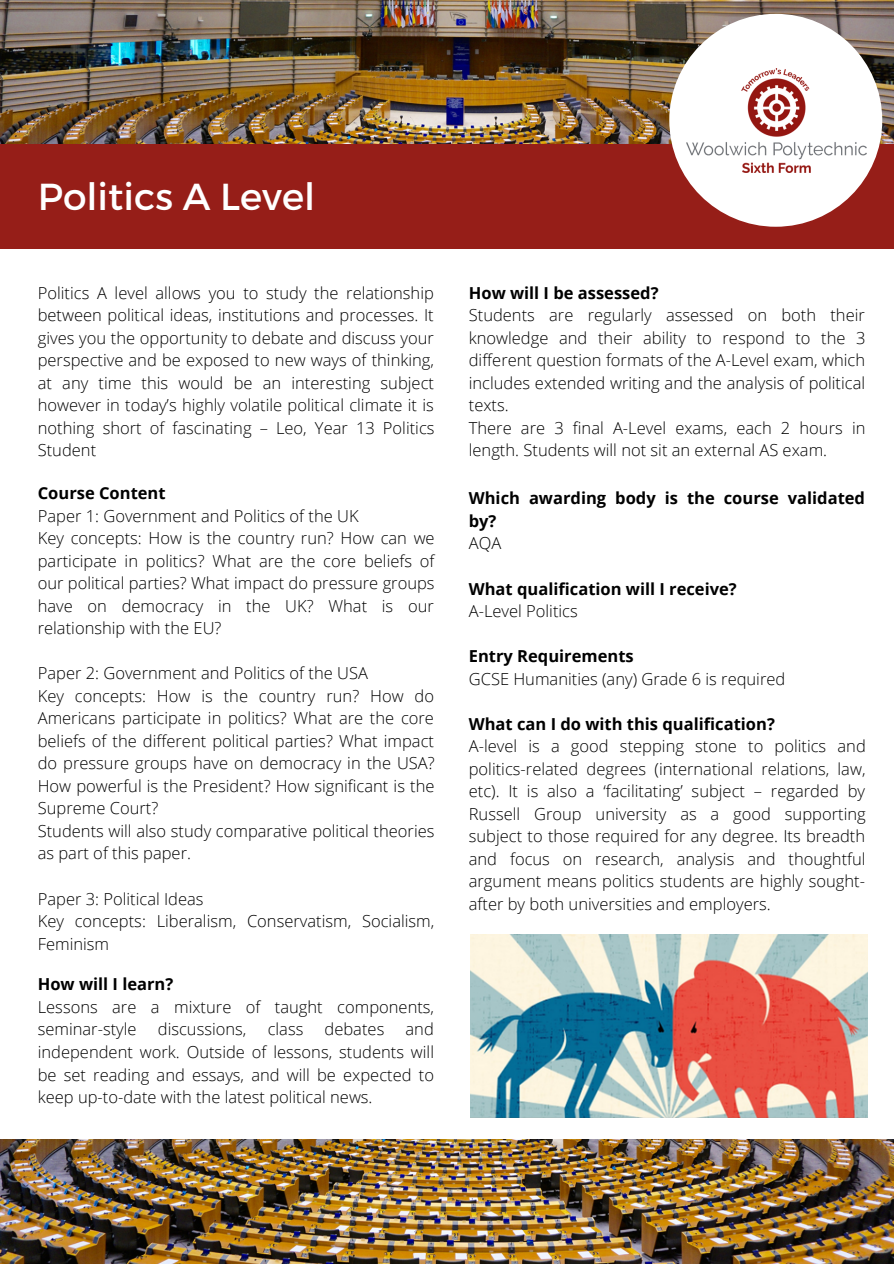
<style>
.page{position:relative;width:894px;height:1264px;background:#fff}
.page>*{position:absolute;margin:0;border:0;box-sizing:border-box;transform-origin:0 0}
.t1{font:37.5px "Montserrat";color:#fff}
.t2{font:300 16.5px/22.5px "Open Sans";color:#000}
.t3{font:700 16.5px/22.5px "Open Sans";color:#000}
</style>
<div class="page">
<img style="left:0;top:0;width:893px;height:144px">
<div style="left:0;top:144px;width:893px;height:105px;background:#961e18"></div>
<div style="left:669px;top:14px;width:213px;height:213px;background:#fff;border-radius:50%"></div>
<img style="left:686px;top:69px;width:180px;height:103px">
<img style="left:470px;top:934px;width:397px;height:183px">
<img style="left:0;top:1139px;width:893px;height:124px">
<h1 class="t1" style="left:38px;top:172px;width:279px">Politics A Level</h1>
<p class="t2" style="left:38px;top:281px;width:398px;text-align:justify">Politics A level allows you to study the relationship between political ideas, institutions and processes. It gives you the opportunity to debate and discuss your perspective and be exposed to new ways of thinking, at any time this would be an interesting subject however in today’s highly volatile political climate it is nothing short of fascinating – Leo, Year 13 Politics Student</p>
<p class="t3" style="left:38px;top:481px;width:129px">Course Content</p>
<p class="t2" style="left:38px;top:504px;width:398px">Paper 1: Government and Politics of the UK<br>Key concepts: How is the country run? How can we participate in politics? What are the core beliefs of our political parties? What impact do pressure groups have on democracy in the UK? What is our relationship with the EU?</p>
<p class="t2" style="left:38px;top:661px;width:398px">Paper 2: Government and Politics of the USA<br>Key concepts: How is the country run? How do Americans participate in politics? What are the core beliefs of the different political parties? What impact do pressure groups have on democracy in the USA?<br>How powerful is the President? How significant is the Supreme Court?<br>Students will also study comparative political theories as part of this paper.</p>
<p class="t2" style="left:38px;top:886px;width:398px">Paper 3: Political Ideas<br>Key concepts: Liberalism, Conservatism, Socialism,<br>Feminism</p>
<p class="t3" style="left:38px;top:972px;width:137px">How will I learn?</p>
<p class="t2" style="left:38px;top:995px;width:398px">Lessons are a mixture of taught components, seminar-style</p>
<p class="t2" style="left:38px;top:1017px;width:397px;text-align:justify;text-indent:367px">and independent work. Outside of lessons, students will be set reading and essays, and will be expected to keep up-to-date with the latest political news.</p>
<p class="t2" style="left:158px;top:1017px;width:90px">discussions,</p>
<p class="t2" style="left:267px;top:1017px;width:37px">class</p>
<p class="t2" style="left:324px;top:1017px;width:61px">debates</p>
<p class="t3" style="left:468px;top:281px;width:191px">How will I be assessed?</p>
<p class="t2" style="left:468px;top:303px;width:398px">Students are regularly assessed on both their knowledge and their ability to respond to the 3 different question formats of the A-Level exam, which includes extended writing and the analysis of political texts.<br>There are 3 final A-Level exams, each 2 hours in length. Students will not sit an external AS exam.</p>
<p class="t3" style="left:468px;top:487px;width:397px">Which awarding body is the course validated by?</p>
<p class="t2" style="left:468px;top:532px;width:34px">AQA</p>
<p class="t3" style="left:468px;top:577px;width:269px">What qualification will I receive?</p>
<p class="t2" style="left:468px;top:599px;width:110px">A-Level Politics</p>
<p class="t3" style="left:468px;top:644px;width:166px">Entry Requirements</p>
<p class="t2" style="left:468px;top:667px;width:318px">GCSE Humanities (any) Grade 6 is required</p>
<p class="t3" style="left:468px;top:712px;width:307px">What can I do with this qualification?</p>
<p class="t2" style="left:468px;top:734px;width:398px;text-align:justify">A-level is a good stepping stone to politics and politics-related degrees (international relations, law, etc). It is also a ‘facilitating’ subject – regarded by Russell Group university as a good supporting subject to those required for any degree. Its breadth and focus on research, analysis and thoughtful argument means politics students are highly sought&shy;after by both universities and employers.</p>
</div>
